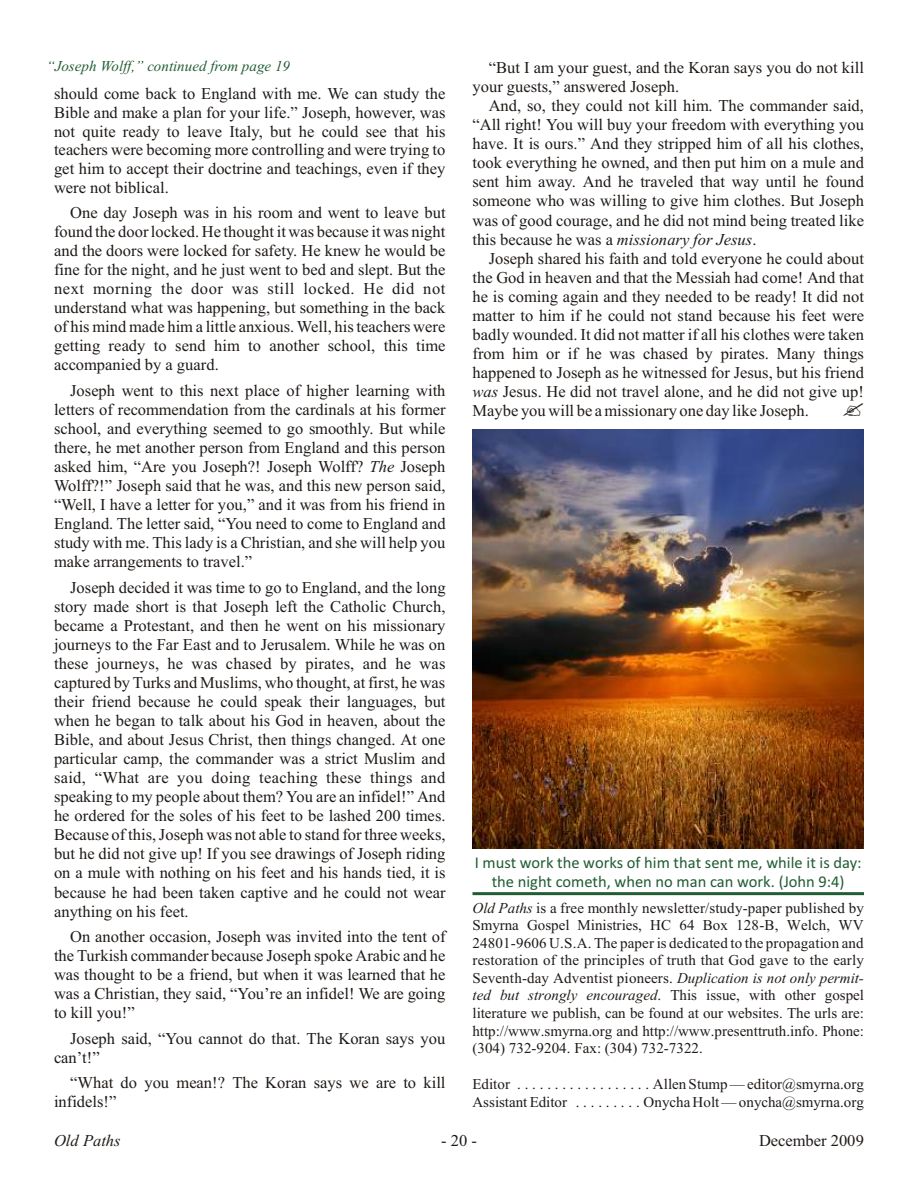
<style>
.page{position:relative;width:918px;height:1188px;background:#fff}
.page>*{position:absolute;margin:0;border:0;box-sizing:border-box;transform-origin:0 0}
.t1{font:16.5px/19px "Times New Roman";letter-spacing:.005em;color:#1f1a17;text-align:justify}
.t2{font:16.5px/19.2px "Calibri";color:#215c33;text-align:center}
.t3{font:italic 16.5px "Times New Roman";letter-spacing:.005em;color:#1f1a17}
.t4{font:15px/17.5px "Times New Roman";letter-spacing:.005em;color:#1f1a17;text-align:justify}
.t5{font:italic 15px "Times New Roman";letter-spacing:.005em;color:#215c33}
.s1{font-style:italic}
</style>
<div class="page">
<hr style="left:472px;top:892px;width:392px;height:3px;background:#215c33">
<img style="left:473px;top:430px;width:391px;height:419px">
<p class="t5" style="left:46px;top:61px;width:245px">“Jo seph Wolff,” con tin ued from page 19</p>
<p class="t1" style="left:54px;top:86px;width:393px;line-height:18.6px">should come back to England with me. We can study the Bible and make a plan for your life.” Joseph, however, was not quite ready to leave Italy, but he could see that his teachers were becoming more controlling and were trying to get him to accept their doctrine and teachings, even if they were not biblical.</p>
<p class="t1" style="left:54px;top:204px;width:393px;text-indent:16px">One day Joseph was in his room and went to leave but found the door locked. He thought it was because it was night and the doors were locked for safety. He knew he would be fine for the night, and he just went to bed and slept. But the next morning the door was still locked. He did not understand what was happening, but something in the back of his mind made him a little anxious. Well, his teachers were getting ready to send him to another school, this time accompanied by a guard.</p>
<p class="t1" style="left:54px;top:382px;width:393px;text-indent:16px">Joseph went to this next place of higher learning with letters of recommendation from the cardinals at his former school, and everything seemed to go smoothly. But while there, he met another person from England and this person asked him, “Are you Joseph?! Joseph Wolff? <span class="s1">The</span> Joseph Wolff?!” Joseph said that he was, and this new person said, “Well, I have a letter for you,” and it was from his friend in England. The letter said, “You need to come to England and study with me. This lady is a Christian, and she will help you make arrangements to travel.”</p>
<p class="t1" style="left:54px;top:579px;width:393px;text-indent:16px">Joseph decided it was time to go to England, and the long story made short is that Joseph left the Catholic Church, became a Protestant, and then he went on his missionary journeys to the Far East and to Jerusalem. While he was on these journeys, he was chased by pirates, and he was captured by Turks and Muslims, who thought, at first, he was their friend because he could speak their languages, but when he began to talk about his God in heaven, about the Bible, and about Jesus Christ, then things changed. At one particular camp, the commander was a strict Muslim and said, “What are you doing teaching these things and speaking to my people about them? You are an infidel!” And he ordered for the soles of his feet to be lashed 200 times.<br>Because of this, Joseph was not able to stand for three weeks, but he did not give up! If you see drawings of Joseph riding on a mule with nothing on his feet and his hands tied, it is because he had been taken captive and he could not wear anything on his feet.</p>
<p class="t1" style="left:54px;top:928px;width:393px;text-indent:16px">On another occasion, Joseph was invited into the tent of the Turkish commander because Joseph spoke Arabic and he was thought to be a friend, but when it was learned that he was a Christian, they said, “You’re an infidel! We are going to kill you!”</p>
<p class="t1" style="left:54px;top:1030px;width:393px;text-indent:16px">Joseph said, “You cannot do that. The Koran says you can’t!”</p>
<p class="t1" style="left:54px;top:1074px;width:393px;text-indent:16px">“What do you mean!? The Koran says we are to kill infidels!”</p>
<p class="t1" style="left:472px;top:60px;width:393px;text-indent:16px">“But I am your guest, and the Koran says you do not kill your guests,” answered Joseph.</p>
<p class="t1" style="left:472px;top:98px;width:393px;text-indent:16px">And, so, they could not kill him. The commander said, “All right! You will buy your freedom with everything you have. It is ours.” And they stripped him of all his clothes, took everything he owned, and then put him on a mule and sent him away. And he traveled that way until he found someone who was willing to give him clothes. But Joseph was of good courage, and he did not mind being treated like this because he was a <span class="s1">missionary for Jesus</span>.</p>
<p class="t1" style="left:472px;top:250px;width:393px;text-indent:16px">Joseph shared his faith and told everyone he could about the God in heaven and that the Messiah had come! And that he is coming again and they needed to be ready! It did not matter to him if he could not stand because his feet were badly wounded. It did not matter if all his clothes were taken from him or if he was chased by pirates. Many things happened to Joseph as he witnessed for Jesus, but his friend <span class="s1">was</span> Jesus. He did not travel alone, and he did not give up!<br>Maybe you will be a missionary one day like Joseph.</p>
<p class="t2" style="left:475px;top:854px;width:388px">I must work the works of him that sent me, while it is day: the night com eth, when no man can work. (John 9:4)</p>
<p class="t4" style="left:472px;top:900px;width:393px"><span class="s1">Old Paths</span> is a free monthly news letter/study-paper pub lished by Smyrna Gos pel Min is tries, HC 64 Box 128-B, Welch, WV 24801-9606 U.S.A. The pa per is ded i cated to the prop a ga tion and res to ra tion of the prin ci ples of truth that God gave to the early Sev enth-day Ad ven tist pi o neers. <span class="s1">Du plica tion is not only per mit&shy;ted but strongly en cour aged</span>. This issue, with other gos pel lit er a ture we pub lish, can be found at our websites. The urls are: http://www.smyrna.org and http://www.presenttruth.info. Phone: (304) 732-9204. Fax: (304) 732-7322.</p>
<p class="t4" style="left:472px;top:1077px;width:393px">Ed i tor . . . . . . . . . . . . . . . . . . Allen Stump — ed i tor@smyrna.org<br>As sis tant Ed i tor . . . . . . . . . Onycha Holt — onycha@smyrna.org</p>
<p class="t3" style="left:54px;top:1134px;width:68px">Old Paths</p>
<p class="t1" style="left:441px;top:1132px;width:37px">- 20 -</p>
<p class="t1" style="left:759px;top:1132px;width:106px">December 2009</p>
</div>
